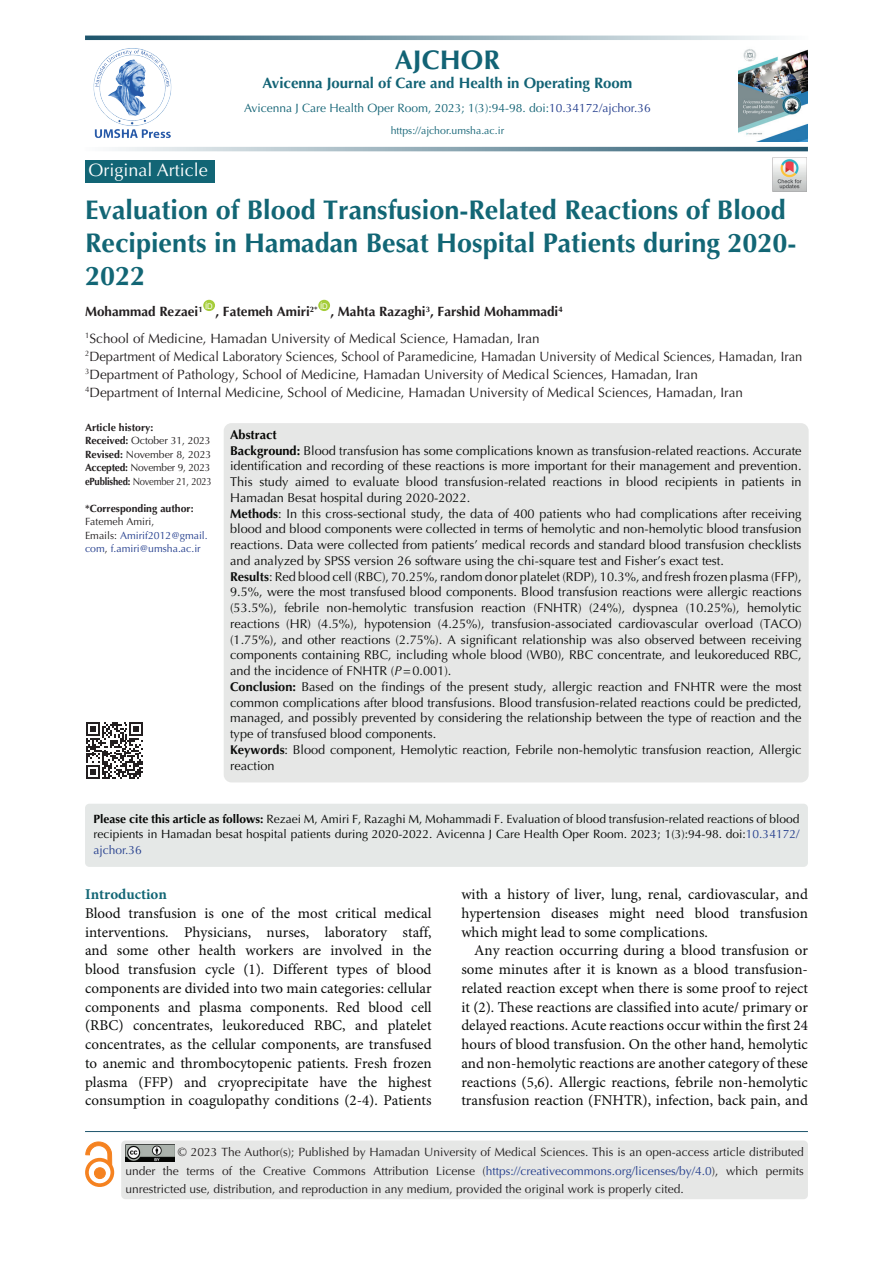
<style>
.page{position:relative;width:893px;height:1263px;background:#fff}
.page>*{position:absolute;margin:0;border:0;box-sizing:border-box;transform-origin:0 0}
.t1{font:700 27px/33px "Optima LT Std";color:#126675}
.t2{font:700 27px "Optima LT Std";color:#126375}
.t3{font:18px "Optima LT Std";color:#fff}
.t4{font:15px/18.8px "Minion Pro";color:#0b0c0b;text-align:justify}
.t5{font:700 15px "Optima LT Std";color:#126375}
.t6{font:700 15px "Minion Pro";color:#126675}
.t7{font:13.5px/18px "Optima LT Std";color:#231f20;scale:.96 1}
.t8{font:13.5px/26.5px "Optima LT Std";color:#231f20}
.t9{font:12.75px/15.8px "Optima LT Std";color:#0b0c0b}
.t10{font:12px/18px "Optima LT Std";color:#1f1c1d;text-align:justify}
.t11{font:12px/15.8px "Optima LT Std";color:#040503;text-align:justify}
.t12{font:12px "Optima LT Std";color:#126375}
.t13{font:10.5px/13.5px "Optima LT Std";letter-spacing:-.02em;color:#231f20}
.t14{font:10.5px/13.5px "Optima LT Std";color:#253f8e}
.t15{font:10.5px "Optima LT Std";color:#126375}
.t16{font:700 10.5px "Optima LT Std";color:#231f20}
.s1{color:#253f8e}
.s2{font-weight:700}
.s3{color:#231f20}
.s4{font-weight:700;color:#040503}
.s5{font-style:italic}
</style>
<div class="page">
<hr style="left:85px;top:1131px;width:723px;height:1px;background:#1e556c">
<div style="left:121px;top:1140px;width:687px;height:59px;background:#e6e7e6;border-radius:4px"></div>
<img style="left:125px;top:1145px;width:49px;height:17px">
<div style="left:203px;top:300px;width:12px;height:11px;background:#a5cd3a;border-radius:50%"></div>
<div style="left:318px;top:300px;width:12px;height:11px;background:#a5cd3a;border-radius:50%"></div>
<div style="left:85px;top:160px;width:129px;height:22px;background:#126575"></div>
<img style="left:773px;top:158px;width:34px;height:34px">
<div style="left:85px;top:804px;width:723px;height:63px;background:#e5e8e7;border-radius:4px"></div>
<svg style="left:112px;top:147px;width:696px;height:4px"></svg>
<svg style="left:85px;top:36px;width:697px;height:4px"></svg>
<div style="left:94px;top:1168px;width:11px;height:10px;background:#f58220;border-radius:50%"></div>
<div style="left:94px;top:1167px;width:11px;height:12px;border:1px solid #f58220;border-radius:50%"></div>
<div style="left:85px;top:1158px;width:29px;height:29px;border:4px solid #f58220;border-radius:50%"></div>
<svg style="left:86px;top:1142px;width:26px;height:24px"></svg>
<img style="left:738px;top:49px;width:69px;height:93px">
<img style="left:93px;top:48px;width:79px;height:90px">
<svg style="left:86px;top:722px;width:57px;height:57px"></svg>
<div style="left:224px;top:423px;width:585px;height:359px;background:#e6e7e6;border-radius:8px"></div>
<h2 class="t3" style="left:88px;top:160px;width:121px">Original Article</h2>
<h1 class="t2" style="left:395px;top:44px;width:107px">AJCHOR</h1>
<p class="t5" style="left:262px;top:74px;width:371px">Avicenna Journal of Care and Health in Operating Room</p>
<p class="t12" style="left:244px;top:101px;width:408px">Avicenna J Care Health Oper Room, 2023; 1(3):94-98. doi:<span class="s1">10.34172/ajchor.36</span></p>
<p class="t15" style="left:391px;top:124px;width:115px">https://ajchor.umsha.ac.ir</p>
<h1 class="t1" style="left:85px;top:194px;width:713px">Evaluation of Blood Transfusion-Related Reactions of Blood<br>Recipients in Hamadan Besat Hospital Patients during 2020-<br>2022</h1>
<p class="t8" style="left:85px;top:298px;width:479px"><span class="s2">Mohammad Rezaei</span><sup>1</sup> <sup>ID</sup> <span class="s2">, Fatemeh Amiri</span><sup>2*</sup> <sup>ID</sup> <span class="s2">, Mahta Razaghi</span><sup>3</sup><span class="s2">, Farshid Mohammadi</span><sup>4<br></sup><sup>1</sup>School of Medicine, Hamadan University of Medical Science, Hamadan, Iran</p>
<p class="t7" style="left:85px;top:347px;width:749px"><sup>2</sup>Department of Medical Laboratory Sciences, School of Paramedicine, Hamadan University of Medical Sciences, Hamadan, Iran<br><sup>3</sup>Department of Pathology, School of Medicine, Hamadan University of Medical Sciences, Hamadan, Iran<br><sup>4</sup>Department of Internal Medicine, School of Medicine, Hamadan University of Medical Sciences, Hamadan, Iran</p>
<p class="t13" style="left:85px;top:421px;width:128px"><span class="s2">Article history:<br>Received:</span> October 31, 2023<br><span class="s2">Revised:</span> November 8, 2023<br><span class="s2">Accepted:</span> November 9, 2023 <span class="s2">ePublished:</span> November 21, 2023</p>
<p class="t16" style="left:85px;top:502px;width:110px">*Corresponding author:</p>
<p class="t14" style="left:85px;top:515px;width:124px"><span class="s3">Fatemeh Amiri,<br>Emails:</span> Amirif2012@gmail. com<span class="s3">,</span> f.amiri@umsha.ac.ir</p>
<p class="t9" style="left:230px;top:427px;width:573px"><span class="s4">Abstract<br>Background:</span> Blood transfusion has some complications known as transfusion-related reactions. Accurate identification and recording of these reactions is more important for their management and prevention.<br>This study aimed to evaluate blood transfusion-related reactions in blood recipients in patients in Hamadan Besat hospital during 2020-2022.<br><span class="s2">Methods</span>: In this cross-sectional study, the data of 400 patients who had complications after receiving blood and blood components were collected in terms of hemolytic and non-hemolytic blood transfusion reactions. Data were collected from patients’ medical records and standard blood transfusion checklists and analyzed by SPSS version 26 software using the chi-square test and Fisher’s exact test.<br><span class="s2">Results</span>: Red blood cell (RBC), 70.25%, random donor platelet (RDP), 10.3%, and fresh frozen plasma (FFP), 9.5%, were the most transfused blood components. Blood transfusion reactions were allergic reactions (53.5%), febrile non-hemolytic transfusion reaction (FNHTR) (24%), dyspnea (10.25%), hemolytic reactions (HR) (4.5%), hypotension (4.25%), transfusion-associated cardiovascular overload (TACO) (1.75%), and other reactions (2.75%). A significant relationship was also observed between receiving components containing RBC, including whole blood (WB0), RBC concentrate, and leukoreduced RBC, and the incidence of FNHTR (<span class="s5">P</span>=0.001).<br><span class="s2">Conclusion:</span> Based on the findings of the present study, allergic reaction and FNHTR were the most common complications after blood transfusions. Blood transfusion-related reactions could be predicted, managed, and possibly prevented by considering the relationship between the type of reaction and the type of transfused blood components.<br><span class="s2">Keywords</span>: Blood component, Hemolytic reaction, Febrile non-hemolytic transfusion reaction, Allergic reaction</p>
<p class="t11" style="left:94px;top:811px;width:707px"><span class="s2">Please cite this article as follows:</span> Rezaei M, Amiri F, Razaghi M, Mohammadi F. Evaluation of blood transfusion-related reactions of blood recipients in Hamadan besat hospital patients during 2020-2022. Avicenna J Care Health Oper Room. 2023; 1(3):94-98. doi:<span class="s1">10.34172/ ajchor.36</span></p>
<p class="t4" style="left:461px;top:885px;width:348px">with a history of liver, lung, renal, cardiovascular, and hypertension diseases might need blood transfusion which might lead to some complications.</p>
<p class="t4" style="left:461px;top:942px;width:348px;text-indent:13px">Any reaction occurring during a blood transfusion or some minutes after it is known as a blood transfusion&shy;related reaction except when there is some proof to reject it (2). These reactions are classified into acute/ primary or delayed reactions. Acute reactions occur within the first 24 hours of blood transfusion. On the other hand, hemolytic and non-hemolytic reactions are another category of these reactions (5,6). Allergic reactions, febrile non-hemolytic transfusion reaction (FNHTR), infection, back pain, and</p>
<p class="t10" style="left:125px;top:1143px;width:680px;text-indent:52px"><span class="s3">© 2023 The Author(s); Published by Hamadan University of Medical Sciences.</span> This is an open-access article distributed under the terms of the Creative Commons Attribution License (<span class="s1">https://creativecommons.org/licenses/by/4.0</span>), which permits unrestricted use, distribution, and reproduction in any medium, provided the original work is properly cited.</p>
<p class="t6" style="left:85px;top:884px;width:83px">Introduction</p>
<p class="t4" style="left:85px;top:904px;width:348px">Blood transfusion is one of the most critical medical interventions. Physicians, nurses, laboratory staff, and some other health workers are involved in the blood transfusion cycle (1). Different types of blood components are divided into two main categories: cellular components and plasma components. Red blood cell (RBC) concentrates, leukoreduced RBC, and platelet concentrates, as the cellular components, are transfused to anemic and thrombocytopenic patients. Fresh frozen plasma (FFP) and cryoprecipitate have the highest consumption in coagulopathy conditions (2-4). Patients</p>
</div>
